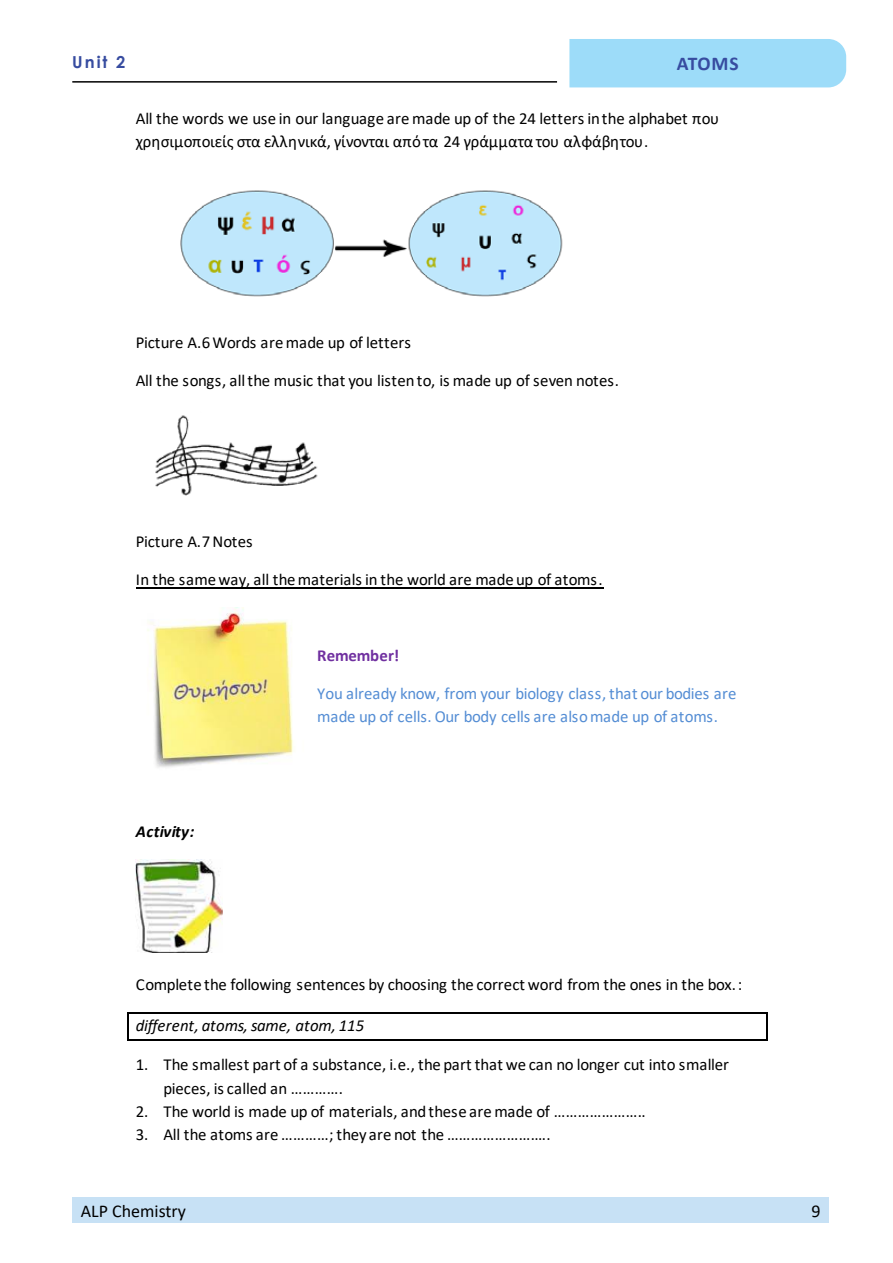
<style>
.page{position:relative;width:893px;height:1263px;background:#fff}
.page>*{position:absolute;margin:0;border:0;box-sizing:border-box;transform-origin:0 0}
.t1{font:700 19.5px "Calibri";letter-spacing:.025em;color:#374ca0}
.t2{font:18px "Calibri";color:#000}
.t3{font:16.8px/22.8px "Calibri";color:#000}
.t4{font:16.8px/22.8px "Calibri";letter-spacing:-.015em;color:#548dd4}
.t5{font:italic 16.8px "Calibri";letter-spacing:-.015em;color:#000}
.t6{font:700 16.8px "Calibri";letter-spacing:-.005em;color:#7030a0}
.t7{font:italic 700 16.8px "Calibri";letter-spacing:.01em;color:#000}
.t8{font:700 16.5px "Century Gothic";color:#374ca0}
</style>
<div class="page">
<div style="left:72px;top:1197px;width:757px;height:25px;background:#c7e1f5"></div>
<hr style="left:72px;top:81px;width:485px;height:2px;background:#000">
<div style="left:569px;top:39px;width:277px;height:48px;background:#9ddcf9"></div>
<hr style="left:136px;top:587px;width:467px;height:2px;background:#000">
<hr style="left:129px;top:1013px;width:638px;height:1px;background:#000">
<hr style="left:129px;top:1039px;width:638px;height:1px;background:#000">
<hr style="left:127px;top:1014px;width:2px;height:25px;background:#000">
<svg style="left:767px;top:1013px;width:1px;height:27px"></svg>
<img style="left:180px;top:190px;width:383px;height:107px">
<img style="left:155px;top:415px;width:163px;height:81px">
<img style="left:147px;top:607px;width:146px;height:161px">
<img style="left:135px;top:859px;width:88px;height:93px">
<p class="t8" style="left:72px;top:49px;width:55px">Unit 2</p>
<p class="t1" style="left:677px;top:49px;width:63px">ATOMS</p>
<p class="t3" style="left:136px;top:106px;width:585px">All the words we use in our language aremade up of the 24 letters inthe alphabet που χρησιμοποιείς στα ελληνικά, γίνονται απότα 24 γράμματα του αλφάβητου.</p>
<p class="t3" style="left:136px;top:331px;width:277px">Picture Α.6 Words are made up of letters</p>
<p class="t3" style="left:136px;top:368px;width:485px">All the songs, allthe music that you listen to, is made up of seven notes.</p>
<p class="t3" style="left:136px;top:529px;width:119px">Picture Α.7 Notes</p>
<p class="t3" style="left:136px;top:568px;width:468px">In the same way, all thematerials in the world are made up of atoms.</p>
<p class="t7" style="left:136px;top:820px;width:60px">Activity:</p>
<p class="t6" style="left:317px;top:643px;width:84px">Remember!</p>
<p class="t4" style="left:317px;top:682px;width:421px">You already know, from your biology class, that our bodies are made up of cells. Our body cells are alsomade up of atoms.</p>
<p class="t3" style="left:136px;top:972px;width:608px">Complete the following sentences by choosing the correct word from the ones in the box.:</p>
<p class="t5" style="left:136px;top:1013px;width:230px">different, atoms, same, atom, 115</p>
<p class="t3" style="left:163px;top:1052px;width:567px;line-height:24px;text-indent:-28px">1. The smallest part of a substance, i.e., the part that we can no longer cut into smaller pieces, is called an ………….</p>
<p class="t3" style="left:136px;top:1100px;width:511px">2. The world is made up of materials, and these are made of …………………..</p>
<p class="t3" style="left:136px;top:1122px;width:416px">3. All the atoms are…………;they are not the……………………..</p>
<p class="t2" style="left:81px;top:1198px;width:107px">ALP Chemistry</p>
<p class="t2" style="left:812px;top:1198px;width:11px">9</p>
</div>
